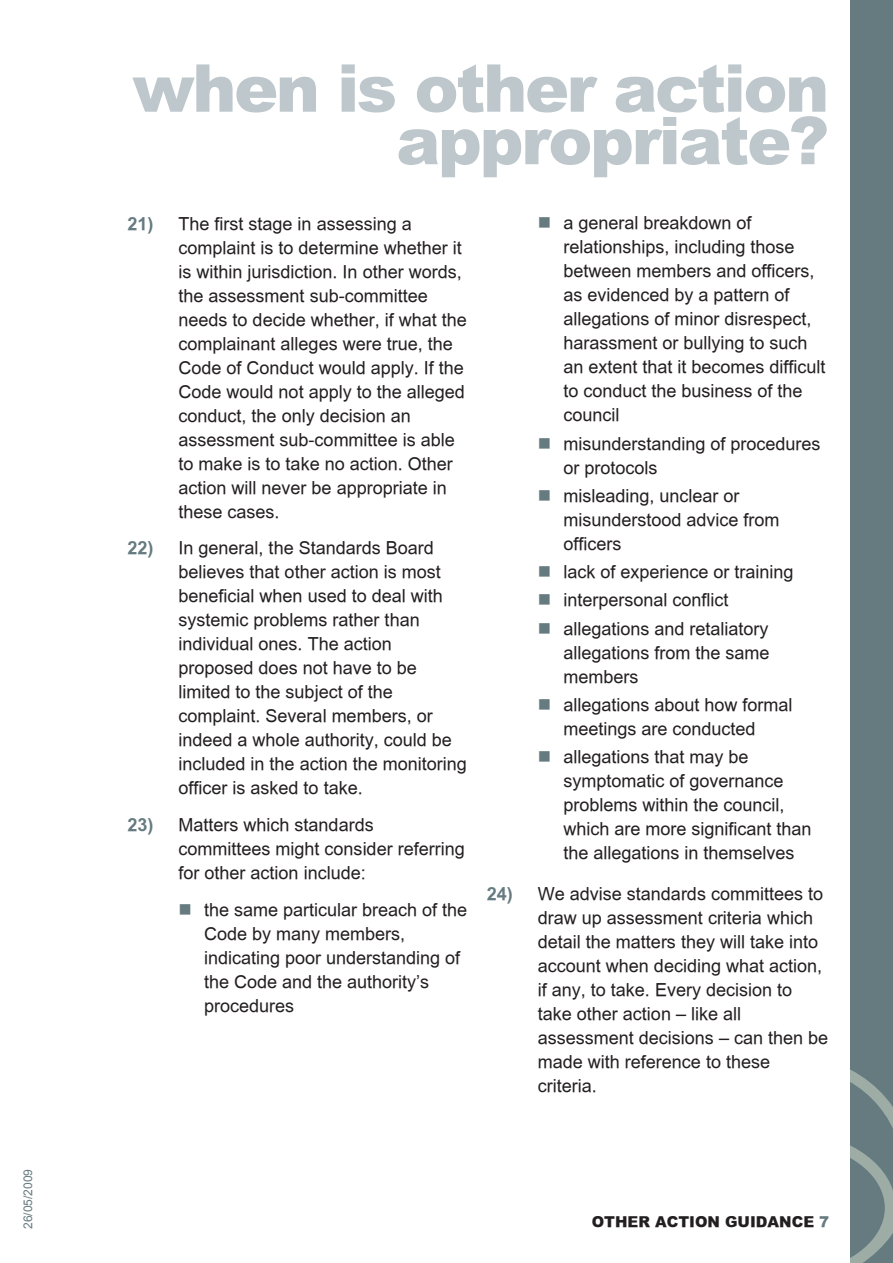
<style>
.page{position:relative;width:893px;height:1263px;background:#fff}
.page>*{position:absolute;margin:0;border:0;box-sizing:border-box;transform-origin:0 0}
.t1{font:66px/52.5px "Arial MT Black";letter-spacing:-.035em;color:#bdc7cc;text-align:right}
.t2{font:18px/24px "Arial MT Regular";color:#231f20}
.t3{font:15px "Arial MT Black";color:#231f20}
.t4{font:12px "Arial MT Regular";color:#657b80}
.s1{font-family:"Arial MT Bold";color:#657b80}
.s2{color:#657b80}
</style>
<div class="page">
<div style="left:850px;top:0;width:43px;height:1263px;background:#657b80"></div>
<svg style="left:850px;top:1069px;width:43px;height:194px"></svg>
<p class="t4" style="left:21px;top:1229px;width:62px;rotate:-90deg">26/05/2009</p>
<h1 class="t1" style="left:132px;top:60px;width:698px">when is other action appropriate?</h1>
<p class="t2" style="left:179px;top:211px;width:290px;text-indent:-51px"><span class="s1">21)</span> The first stage in assessing a complaint is to determine whether it is within jurisdiction. In other words, the assessment sub-committee needs to decide whether, if what the complainant alleges were true, the<br>Code of Conduct would apply. If the<br>Code would not apply to the alleged conduct, the only decision an assessment sub-committee is able to make is to take no action. Other action will never be appropriate in these cases.</p>
<p class="t2" style="left:179px;top:536px;width:290px;text-indent:-51px"><span class="s1">22)</span> In general, the Standards Board believes that other action is most beneficial when used to deal with systemic problems rather than individual ones. The action proposed does not have to be limited to the subject of the complaint. Several members, or indeed a whole authority, could be included in the action the monitoring officer is asked to take.</p>
<p class="t2" style="left:179px;top:813px;width:288px;text-indent:-51px"><span class="s1">23)</span> Matters which standards committees might consider referring for other action include:</p>
<p class="t2" style="left:204px;top:898px;width:265px;text-indent:-26px"><span class="s2">■</span> the same particular breach of the<br>Code by many members, indicating poor understanding of the Code and the authority’s procedures</p>
<p class="t2" style="left:563px;top:211px;width:264px;text-indent:-26px"><span class="s2">■</span> a general breakdown of relationships, including those between members and officers, as evidenced by a pattern of allegations of minor disrespect, harassment or bullying to such an extent that it becomes difficult to conduct the business of the council</p>
<p class="t2" style="left:563px;top:431px;width:259px;text-indent:-26px"><span class="s2">■</span> misunderstanding of procedures or protocols</p>
<p class="t2" style="left:563px;top:484px;width:218px;text-indent:-26px"><span class="s2">■</span> misleading, unclear or misunderstood advice from officers</p>
<p class="t2" style="left:538px;top:560px;width:257px"><span class="s2">■</span> lack of experience or training</p>
<p class="t2" style="left:538px;top:588px;width:192px"><span class="s2">■</span> interpersonal conflict</p>
<p class="t2" style="left:563px;top:616px;width:208px;text-align:justify;text-indent:-26px"><span class="s2">■</span> allegations and retaliatory allegations from the same members</p>
<p class="t2" style="left:563px;top:693px;width:231px;text-indent:-26px"><span class="s2">■</span> allegations about how formal meetings are conducted</p>
<p class="t2" style="left:563px;top:745px;width:250px;text-indent:-26px"><span class="s2">■</span> allegations that may be symptomatic of governance problems within the council, which are more significant than the allegations in themselves</p>
<p class="t2" style="left:538px;top:882px;width:292px;text-indent:-51px"><span class="s1">24)</span> We advise standards committees to draw up assessment criteria which detail the matters they will take into account when deciding what action, if any, to take. Every decision to take other action – like all assessment decisions – can then be made with reference to these criteria.</p>
<p class="t3" style="left:592px;top:1212px;width:239px">OTHER ACTION GUIDANCE <span class="s2">7</span></p>
</div>
